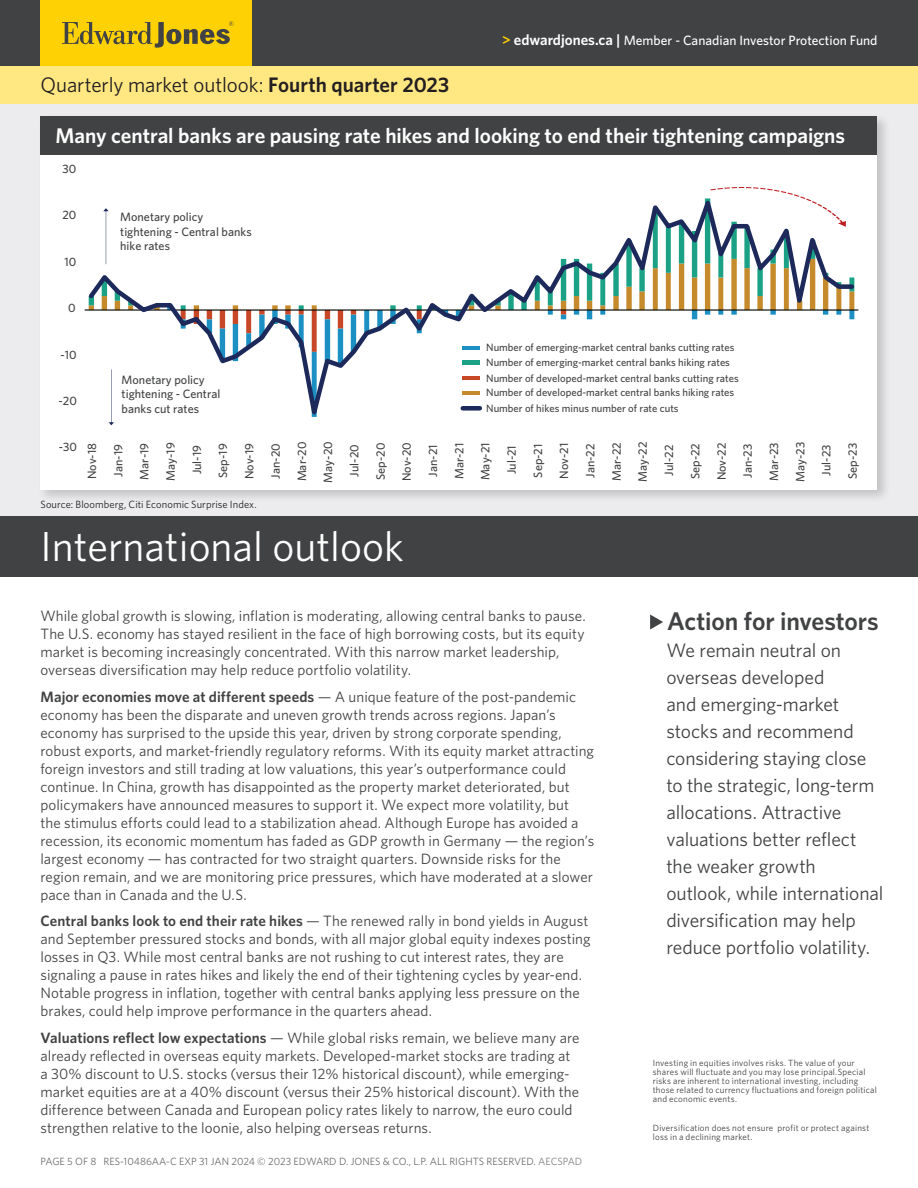
<style>
.page{position:relative;width:918px;height:1188px;background:#fff}
.page>*{position:absolute;margin:0;border:0;box-sizing:border-box;transform-origin:0 0}
.Headlines{font:42px "Whitney";color:#fff}
.Action_for_investors_-_Sub_Heads{font:600 25.5px "Whitney";letter-spacing:-.005em;color:#414243}
.t1{font:600 21.3px "Whitney";letter-spacing:-.005em;color:#fff}
.t2{font:21px "Whitney";letter-spacing:-.005em;color:#231f20}
.Action_for_Investors_-_Body{font:19.5px/27px "Whitney";letter-spacing:-.005em;color:#414243}
.Body{font:15px/18px "Whitney";letter-spacing:.005em;color:#414243}
.t3{font:500 13.5px "Whitney";color:#fff}
.t4{font:500 12.15px/26.2px "Whitney";color:#414243}
.t5{font:500 10.65px/15.1px "Whitney";color:#414243}
.t6{font:10.5px "Whitney";color:#6c6d70}
.Disclaimer{font:10.5px "Whitney";letter-spacing:.01em;color:#231f20}
.Action_for_Investors_-_Body-2{font:9px/9px "Whitney";letter-spacing:.02em;color:#414243}
.s1{font-weight:600}
.s2{font-weight:600;font-size:15px;color:#fed105}
.s3{font-weight:600;font-size:15px}
.s4{color:#808285}
</style>
<div class="page">
<div style="left:0;top:104px;width:918px;height:473px;background:#ececee"></div>
<div style="left:0;top:516px;width:918px;height:61px;background:#414243"></div>
<div style="left:0;top:66px;width:918px;height:37px;background:#ffe781"></div>
<div style="left:0;top:0;width:918px;height:66px;background:#414243"></div>
<div style="left:40px;top:0;width:212px;height:66px;background:#fed105"></div>
<svg style="left:62px;top:21px;width:172px;height:27px"></svg>
<div style="left:37px;top:113px;width:854px;height:390px;background:#231f20;opacity:.2"></div>
<div style="left:40px;top:117px;width:838px;height:373px;background:#fff"></div>
<div style="left:40px;top:117px;width:838px;height:38px;background:#414243"></div>
<hr style="left:85px;top:309px;width:773px;height:2px;background:#040503">
<svg style="left:85px;top:277px;width:771px;height:149px"></svg>
<hr style="left:463px;top:361px;width:17px;height:4px;background:#1ba286">
<hr style="left:463px;top:376px;width:17px;height:4px;background:#c84727">
<hr style="left:463px;top:391px;width:17px;height:4px;background:#c58a2b">
<div style="left:463px;top:406px;width:17px;height:5px;background:#1d295b"></div>
<svg style="left:109px;top:369px;width:5px;height:56px"></svg>
<svg style="left:89px;top:187px;width:765px;height:165px"></svg>
<svg style="left:650px;top:614px;width:13px;height:16px"></svg>
<h3 class="t2" style="left:40px;top:71px;width:410px">Quarterly market outlook: <span class="s1">Fourth quarter 2023</span></h3>
<p class="t3" style="left:502px;top:31px;width:377px"><span class="s2">&gt;</span> <span class="s3">edwardjones.ca |</span> Member - Canadian Investor Protection Fund</p>
<p class="t1" style="left:55px;top:122px;width:791px">Many central banks are pausing rate hikes and looking to end their tightening campaigns</p>
<p class="t4" style="left:63px;top:155px;width:15px">30</p>
<p class="t4" style="left:62px;top:202px;width:15px">20</p>
<p class="t4" style="left:64px;top:248px;width:13px">10</p>
<p class="t4" style="left:120px;top:210px;width:133px;line-height:14.5px">Monetary policy tightening - Central banks hike rates</p>
<p class="t4" style="left:68px;top:295px;width:9px">0</p>
<p class="t4" style="left:61px;top:341px;width:18px">-10</p>
<p class="t4" style="left:59px;top:388px;width:20px">-20</p>
<p class="t4" style="left:122px;top:372px;width:100px;line-height:14.5px">Monetary policy tightening - Central banks cut rates</p>
<p class="t5" style="left:486px;top:340px;width:254px">Number of emerging-market central banks cutting rates Number of emerging-market central banks hiking rates Number of developed-market central banks cutting rates Number of developed-market central banks hiking rates Number of hikes minus number of rate cuts</p>
<p class="t4" style="left:59px;top:434px;width:20px">-30</p>
<p class="t4" style="left:79px;top:483px;width:43px;text-align:center;rotate:-90deg">Nov-18<br>Jan-19<br>Mar-19<br>May-19<br>Jul-19<br>Sep-19<br>Nov-19<br>Jan-20<br>Mar-20<br>May-20<br>Jul-20<br>Sep-20<br>Nov-20<br>Jan-21<br>Mar-21<br>May-21<br>Jul-21<br>Sep-21<br>Nov-21<br>Jan-22<br>Mar-22<br>May-22<br>Jul-22<br>Sep-22<br>Nov-22<br>Jan-23<br>Mar-23<br>May-23<br>Jul-23<br>Sep-23</p>
<p class="Disclaimer" style="left:40px;top:497px;width:218px">Source: Bloomberg, Citi Economic Surprise Index.</p>
<p class="Headlines" style="left:40px;top:519px;width:365px">International outlook</p>
<p class="Body" style="left:40px;top:607px;width:547px">While global growth is slowing, inflation is moderating, allowing central banks to pause.<br>The U.S. economy has stayed resilient in the face of high borrowing costs, but its equity market is becoming increasingly concentrated. With this narrow market leadership, overseas diversification may help reduce portfolio volatility.</p>
<p class="Body" style="left:40px;top:687px;width:555px"><span class="s1">Major economies move at different speeds</span> — A unique feature of the post-pandemic economy has been the disparate and uneven growth trends across regions. Japan’s economy has surprised to the upside this year, driven by strong corporate spending, robust exports, and market-friendly regulatory reforms. With its equity market attracting foreign investors and still trading at low valuations, this year’s outperformance could continue. In China, growth has disappointed as the property market deteriorated, but policymakers have announced measures to support it. We expect more volatility, but<br>the stimulus efforts could lead to a stabilization ahead. Although Europe has avoided a recession, its economic momentum has faded as GDP growth in Germany — the region’s largest economy — has contracted for two straight quarters. Downside risks for the region remain, and we are monitoring price pressures, which have moderated at a slower pace than in Canada and the U.S.</p>
<p class="Body" style="left:40px;top:912px;width:552px"><span class="s1">Central banks look to end their rate hikes</span> — The renewed rally in bond yields in August and September pressured stocks and bonds, with all major global equity indexes posting losses in Q3. While most central banks are not rushing to cut interest rates, they are signaling a pause in rates hikes and likely the end of their tightening cycles by year-end.<br>Notable progress in inflation, together with central banks applying less pressure on the brakes, could help improve performance in the quarters ahead.</p>
<p class="Body" style="left:40px;top:1028px;width:541px"><span class="s1">Valuations reflect low expectations</span> — While global risks remain, we believe many are already reflected in overseas equity markets. Developed-market stocks are trading at a 30% discount to U.S. stocks (versus their 12% historical discount), while emerging&shy;market equities are at a 40% discount (versus their 25% historical discount). With the difference between Canada and European policy rates likely to narrow, the euro could strengthen relative to the loonie, also helping overseas returns.</p>
<p class="t6" style="left:40px;top:1155px;width:543px">PAGE 5 OF 8 RES-10486AA-C EXP 31 JAN 2024 © 2023 EDWARD D. JONES &amp; CO., L.P. ALL RIGHTS RESERVED. <span class="s4">AECSPAD</span></p>
<p class="Action_for_investors_-_Sub_Heads" style="left:667px;top:604px;width:213px">Action for investors</p>
<p class="Action_for_Investors_-_Body" style="left:666px;top:636px;width:219px">We remain neutral on overseas developed<br>and emerging-market stocks and recommend considering staying close to the strategic, long-term allocations. Attractive valuations better reflect the weaker growth outlook, while international diversification may help reduce portfolio volatility.</p>
<p class="Action_for_Investors_-_Body-2" style="left:653px;top:1058px;width:226px">Investing in equities involves risks. The value of your shares will fluctuate and you may lose principal.Special risks are inherent to international investing, including those related to currency fluctuations and foreign political and economic events.</p>
<p class="Action_for_Investors_-_Body-2" style="left:653px;top:1124px;width:218px">Diversification does not ensure profit or protect against loss in a declining market.</p>
</div>
